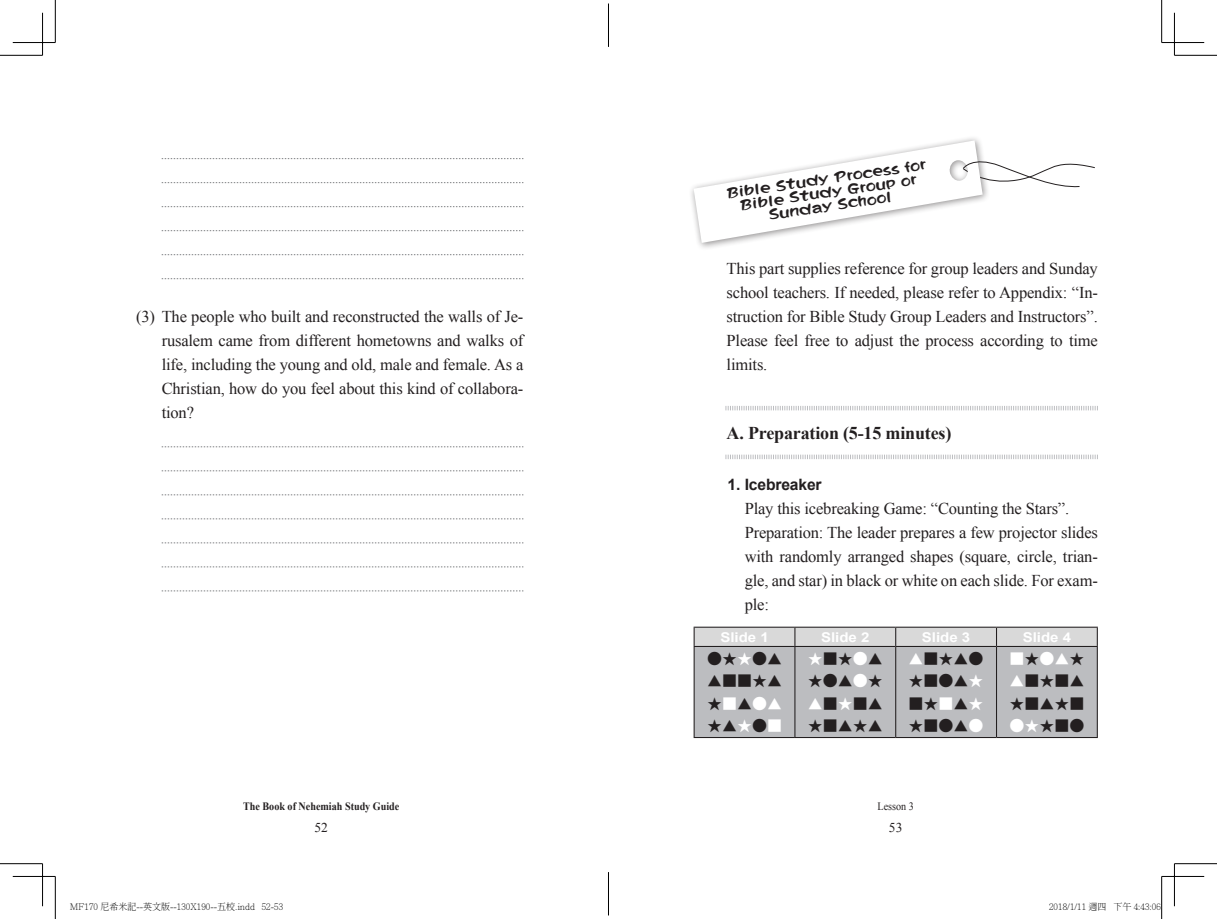
<style>
.page{position:relative;width:1217px;height:919px;background:#fff}
.page>*{position:absolute;margin:0;border:0;box-sizing:border-box;transform-origin:0 0}
.t1{font:700 18px "Times New Roman";letter-spacing:-.01em;color:#231f20}
.t2{font:16.5px/24px "Times New Roman";letter-spacing:-.01em;color:#231f20;text-align:justify}
.t3{font:700 15.6px "Arial";letter-spacing:-.01em;color:#231f20}
.t4{font:15px/22.5px "DF Ming Std W5";color:#231f20}
.t5{font:15px/13.5px "DF Liu Li Std W7";color:#231f20;text-align:center;scale:1.1 1}
.t6{font:15px "DF Ming Std W5";color:#fff}
.t7{font:700 13.5px "Arial";color:#fff;scale:1.11 1}
.t8{font:13.5px "Times New Roman";color:#231f20}
.t9{font:700 11.25px "Times New Roman";color:#231f20;scale:.9 1}
.t10{font:11.25px "Times New Roman";color:#231f20;scale:.9 1}
.t11{font:300 9px "Adobe Ming Std";color:#000}
.s1{color:#fff}
.s2{color:#231f20}
</style>
<div class="page">
<svg style="left:725px;top:406px;width:371px;height:4px"></svg>
<svg style="left:725px;top:454px;width:371px;height:5px"></svg>
<hr style="left:693px;top:626px;width:101px;height:1px;background:#231f20">
<hr style="left:794px;top:626px;width:101px;height:1px;background:#231f20">
<hr style="left:895px;top:626px;width:101px;height:1px;background:#231f20">
<hr style="left:996px;top:626px;width:101px;height:1px;background:#231f20">
<svg style="left:693px;top:627px;width:404px;height:110px;background:#bebfc1"></svg>
<hr style="left:693px;top:646px;width:101px;height:1px;background:#231f20">
<hr style="left:693px;top:647px;width:1px;height:90px;background:#231f20">
<hr style="left:794px;top:646px;width:101px;height:1px;background:#231f20">
<hr style="left:794px;top:647px;width:1px;height:90px;background:#231f20">
<hr style="left:895px;top:646px;width:101px;height:1px;background:#231f20">
<hr style="left:895px;top:647px;width:1px;height:90px;background:#231f20">
<hr style="left:996px;top:646px;width:101px;height:1px;background:#231f20">
<hr style="left:995px;top:647px;width:1px;height:90px;background:#231f20">
<hr style="left:1096px;top:647px;width:1px;height:90px;background:#231f20">
<hr style="left:693px;top:737px;width:101px;height:1px;background:#231f20">
<hr style="left:794px;top:737px;width:101px;height:1px;background:#231f20">
<hr style="left:895px;top:737px;width:101px;height:1px;background:#231f20">
<hr style="left:996px;top:737px;width:101px;height:1px;background:#231f20">
<svg style="left:693px;top:140px;width:402px;height:103px"></svg>
<svg style="left:162px;top:158px;width:361px;height:1px"></svg>
<svg style="left:162px;top:182px;width:361px;height:1px"></svg>
<svg style="left:162px;top:206px;width:361px;height:1px"></svg>
<svg style="left:162px;top:230px;width:361px;height:1px"></svg>
<svg style="left:162px;top:254px;width:361px;height:1px"></svg>
<svg style="left:162px;top:278px;width:361px;height:1px"></svg>
<svg style="left:162px;top:446px;width:361px;height:1px"></svg>
<svg style="left:162px;top:470px;width:361px;height:1px"></svg>
<svg style="left:162px;top:494px;width:361px;height:1px"></svg>
<svg style="left:162px;top:518px;width:361px;height:1px"></svg>
<svg style="left:162px;top:542px;width:361px;height:1px"></svg>
<svg style="left:162px;top:566px;width:361px;height:1px"></svg>
<svg style="left:162px;top:590px;width:361px;height:1px"></svg>
<hr style="left:0;top:55px;width:43px;height:1px;background:#000">
<hr style="left:1174px;top:55px;width:42px;height:1px;background:#000">
<hr style="left:0;top:863px;width:43px;height:1px;background:#000">
<hr style="left:1174px;top:863px;width:42px;height:1px;background:#000">
<hr style="left:55px;top:0;width:1px;height:43px;background:#000">
<hr style="left:55px;top:876px;width:1px;height:42px;background:#000">
<hr style="left:1161px;top:0;width:1px;height:43px;background:#000">
<hr style="left:1161px;top:876px;width:1px;height:42px;background:#000">
<hr style="left:13px;top:42px;width:42px;height:1px;background:#000">
<hr style="left:1161px;top:42px;width:42px;height:1px;background:#000">
<hr style="left:13px;top:876px;width:42px;height:1px;background:#000">
<hr style="left:1161px;top:876px;width:42px;height:1px;background:#000">
<hr style="left:42px;top:13px;width:1px;height:42px;background:#000">
<hr style="left:42px;top:863px;width:1px;height:43px;background:#000">
<hr style="left:1173px;top:13px;width:1px;height:42px;background:#000">
<hr style="left:1173px;top:863px;width:1px;height:43px;background:#000">
<hr style="left:608px;top:4px;width:1px;height:42px;background:#000">
<hr style="left:608px;top:872px;width:1px;height:43px;background:#000">
<p class="t2" style="left:162px;top:304px;width:363px;text-indent:-26px">(3) The people who built and reconstructed the walls of Je&shy;rusalem came from different hometowns and walks of life, including the young and old, male and female. As a Christian, how do you feel about this kind of collabora&shy;tion?</p>
<p class="t9" style="left:243px;top:799px;width:175px">The Book of Nehemiah Study Guide</p>
<p class="t8" style="left:314px;top:820px;width:15px">52</p>
<p class="t5" style="left:725px;top:185px;width:185px;rotate:-8deg">Bible Study Process for<br>Bible Study Group or<br>Sunday School</p>
<p class="t2" style="left:726px;top:256px;width:372px">This part supplies reference for group leaders and Sunday school teachers. If needed, please refer to Appendix: “In&shy;struction for Bible Study Group Leaders and Instructors”.<br>Please feel free to adjust the process according to time limits.</p>
<p class="t1" style="left:726px;top:423px;width:226px">A. Preparation (5-15 minutes)</p>
<p class="t3" style="left:727px;top:476px;width:96px">1. Icebreaker</p>
<p class="t2" style="left:744px;top:496px;width:355px;text-align:left">Play this icebreaking Game: “Counting the Stars”.<br>Preparation: The leader prepares a few projector slides with randomly arranged shapes (square, circle, trian&shy;gle, and star) in black or white on each slide. For exam&shy;ple:</p>
<p class="t7" style="left:720px;top:629px;width:45px">Slide 1</p>
<p class="t7" style="left:821px;top:629px;width:45px">Slide 2</p>
<p class="t7" style="left:921px;top:629px;width:45px">Slide 3</p>
<p class="t7" style="left:1022px;top:629px;width:45px">Slide 4</p>
<p class="t4" style="left:706px;top:646px;width:76px">●★<span class="s1">★</span>●▲</p>
<p class="t4" style="left:706px;top:669px;width:76px">▲▓▓★▲</p>
<p class="t6" style="left:706px;top:695px;width:76px"><span class="s2">★</span>▓<span class="s2">▲</span>●▲</p>
<p class="t4" style="left:706px;top:714px;width:76px">★▲<span class="s1">★</span>●<span class="s1">▓</span></p>
<p class="t4" style="left:807px;top:646px;width:76px"><span class="s1">★</span>▓★<span class="s1">●</span>▲</p>
<p class="t4" style="left:807px;top:669px;width:76px">★●▲<span class="s1">●</span>★</p>
<p class="t4" style="left:807px;top:691px;width:76px"><span class="s1">▲</span>▓<span class="s1">★</span>▓▲</p>
<p class="t4" style="left:807px;top:714px;width:76px">★▓▲★▲</p>
<p class="t4" style="left:908px;top:646px;width:76px"><span class="s1">▲</span>▓★▲●</p>
<p class="t4" style="left:908px;top:669px;width:76px">★▓●▲<span class="s1">★ </span>▓★<span class="s1">▓</span>▲<span class="s1">★</span></p>
<p class="t4" style="left:908px;top:714px;width:76px">★▓●▲<span class="s1">●</span></p>
<p class="t6" style="left:1009px;top:650px;width:77px">▓<span class="s2">★</span>●▲<span class="s2">★</span></p>
<p class="t4" style="left:1009px;top:669px;width:76px"><span class="s1">▲</span>▓★▓▲</p>
<p class="t4" style="left:1009px;top:691px;width:76px">★▓▲★▓</p>
<p class="t4" style="left:1009px;top:714px;width:76px"><span class="s1">●★</span>★▓●</p>
<p class="t10" style="left:877px;top:799px;width:42px">Lesson 3</p>
<p class="t8" style="left:888px;top:820px;width:15px">53</p>
<p class="t11" style="left:70px;top:901px;width:214px">MF170 尼希米記--英文版--130X190--五校.indd 52-53</p>
<p class="t11" style="left:1048px;top:901px;width:113px">2018/1/11 週四 下午 4:43:06</p>
</div>
